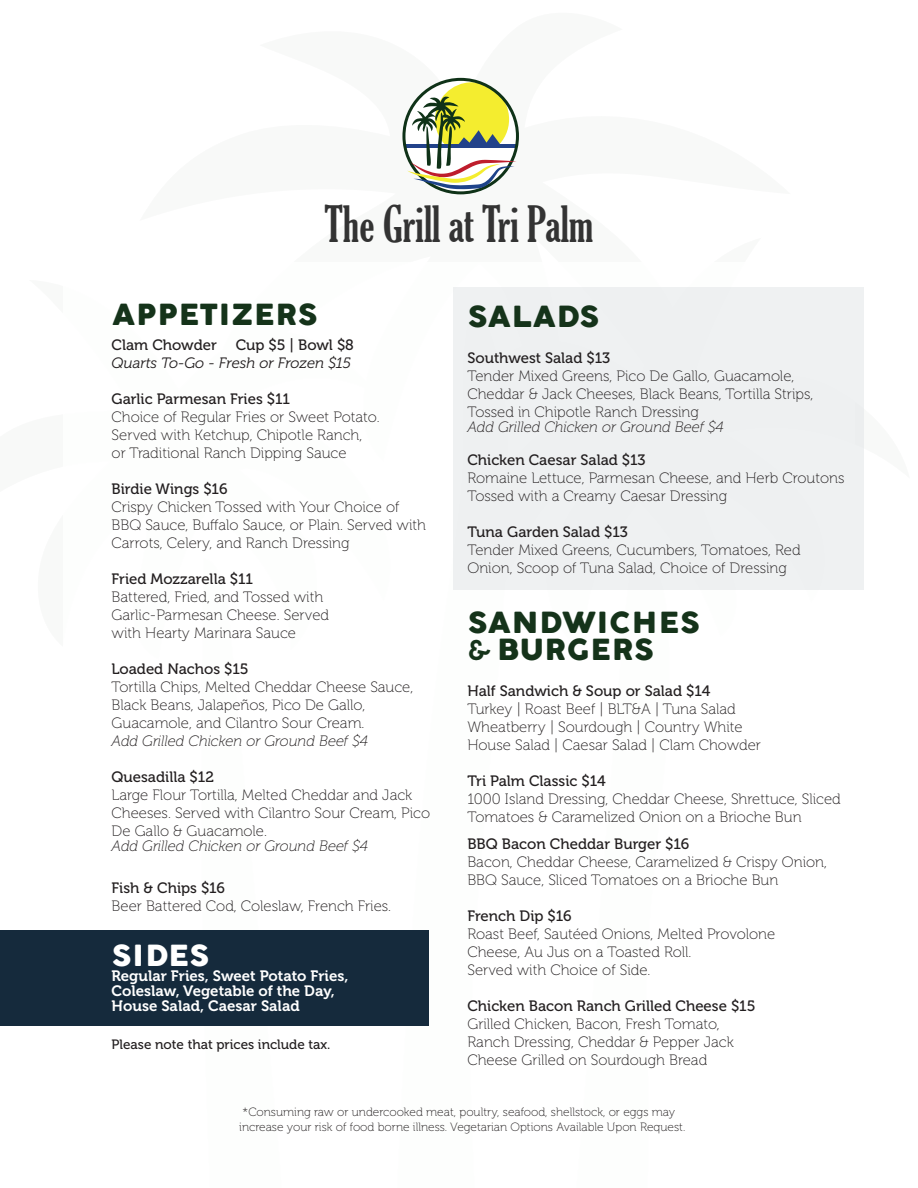
<style>
.page{position:relative;width:918px;height:1188px;background:#fff}
.page>*{position:absolute;margin:0;border:0;box-sizing:border-box;transform-origin:0 0}
.t1{font:extra-condensed 48px "Gloucester";color:#333}
.t2{font:700 43.5px "Coco Gothic Small Caps";color:#15331a}
.t3{font:700 43.5px "Coco Gothic Small Caps";color:#fff}
.t4{font:15px/18px "Museo 100";color:#231f20}
.t5{font:15px "Museo 500";color:#231f20}
.t6{font:italic 15px "Museo 100";color:#231f20}
.t7{font:15px/15px "Museo 700";color:#fff}
.t8{font:italic 15px "Museo 300";color:#231f20}
.t9{font:13.5px "Museo 500";color:#231f20}
.t10{font:12px "Museo 100";color:#231f20}
.s1{font-size:27px}
</style>
<div class="page">
<svg style="left:402px;top:78px;width:117px;height:116px"></svg>
<div style="left:453px;top:287px;width:411px;height:303px;background:#eef0f1"></div>
<div style="left:0;top:931px;width:428px;height:95px;background:#152a3c"></div>
<p class="t1" style="left:325px;top:197px;width:270px">The Grill at Tri Palm</p>
<p class="t2" style="left:112px;top:280px;width:207px">appetizers</p>
<p class="t5" style="left:112px;top:337px;width:107px">Clam Chowder</p>
<p class="t5" style="left:236px;top:337px;width:120px">Cup $5 | Bowl $8</p>
<p class="t8" style="left:112px;top:355px;width:241px">Quarts To-Go - Fresh or Frozen $15</p>
<p class="t5" style="left:112px;top:391px;width:180px">Garlic Parmesan Fries $11</p>
<p class="t4" style="left:112px;top:409px;width:270px">Choice of Regular Fries or Sweet Potato.</p>
<p class="t4" style="left:112px;top:427px;width:252px">Served with Ketchup, Chipotle Ranch,</p>
<p class="t4" style="left:112px;top:445px;width:237px">or Traditional Ranch Dipping Sauce</p>
<p class="t5" style="left:112px;top:481px;width:117px">Birdie Wings $16</p>
<p class="t4" style="left:112px;top:499px;width:316px">Crispy Chicken Tossed with Your Choice of<br>BBQ Sauce, Buffalo Sauce, or Plain. Served with<br>Carrots, Celery, and Ranch Dressing</p>
<p class="t5" style="left:112px;top:571px;width:143px">Fried Mozzarella $11</p>
<p class="t4" style="left:112px;top:589px;width:219px">Battered, Fried, and Tossed with<br>Garlic-Parmesan Cheese. Served</p>
<p class="t4" style="left:112px;top:625px;width:186px">with Hearty Marinara Sauce</p>
<p class="t5" style="left:112px;top:661px;width:139px">Loaded Nachos $15</p>
<p class="t4" style="left:112px;top:679px;width:303px">Tortilla Chips, Melted Cheddar Cheese Sauce,</p>
<p class="t4" style="left:112px;top:697px;width:255px">Black Beans, Jalapeños, Pico De Gallo,<br>Guacamole, and Cilantro Sour Cream.</p>
<p class="t6" style="left:112px;top:733px;width:258px">Add Grilled Chicken or Ground Beef $4</p>
<p class="t5" style="left:112px;top:769px;width:104px">Quesadilla $12</p>
<p class="t4" style="left:112px;top:787px;width:320px">Large Flour Tortilla, Melted Cheddar and Jack<br>Cheeses. Served with Cilantro Sour Cream, Pico<br>De Gallo &amp; Guacamole.</p>
<p class="t6" style="left:112px;top:838px;width:258px">Add Grilled Chicken or Ground Beef $4</p>
<p class="t5" style="left:112px;top:880px;width:115px">Fish &amp; Chips $16</p>
<p class="t4" style="left:112px;top:898px;width:281px">Beer Battered Cod, Coleslaw, French Fries.</p>
<p class="t3" style="left:112px;top:921px;width:100px">sides</p>
<p class="t7" style="left:112px;top:969px;width:238px">Regular Fries, Sweet Potato Fries,<br>Coleslaw, Vegetable of the Day,</p>
<p class="t7" style="left:112px;top:999px;width:190px">House Salad, Caesar Salad</p>
<p class="t9" style="left:112px;top:1037px;width:220px">Please note that prices include tax.</p>
<p class="t2" style="left:467px;top:282px;width:134px">salads</p>
<p class="t5" style="left:467px;top:350px;width:144px">Southwest Salad $13</p>
<p class="t4" style="left:467px;top:367px;width:347px">Tender Mixed Greens, Pico De Gallo, Guacamole,<br>Cheddar &amp; Jack Cheeses, Black Beans, Tortilla Strips,<br>Tossed in Chipotle Ranch Dressing</p>
<p class="t6" style="left:467px;top:419px;width:258px">Add Grilled Chicken or Ground Beef $4</p>
<p class="t5" style="left:467px;top:452px;width:180px">Chicken Caesar Salad $13</p>
<p class="t4" style="left:467px;top:469px;width:379px">Romaine Lettuce, Parmesan Cheese, and Herb Croutons<br>Tossed with a Creamy Caesar Dressing</p>
<p class="t5" style="left:467px;top:524px;width:162px">Tuna Garden Salad $13</p>
<p class="t4" style="left:467px;top:541px;width:335px">Tender Mixed Greens, Cucumbers, Tomatoes, Red</p>
<p class="t4" style="left:467px;top:559px;width:321px">Onion, Scoop of Tuna Salad, Choice of Dressing</p>
<p class="t2" style="left:467px;top:588px;width:234px">sandwiches</p>
<p class="t2" style="left:467px;top:615px;width:188px"><span class="s1">&amp;</span> burgers</p>
<p class="t5" style="left:467px;top:683px;width:244px">Half Sandwich &amp; Soup or Salad $14</p>
<p class="t4" style="left:467px;top:700px;width:270px">Turkey | Roast Beef | BLT&amp;A | Tuna Salad</p>
<p class="t4" style="left:467px;top:718px;width:277px">Wheatberry | Sourdough | Country White</p>
<p class="t4" style="left:467px;top:736px;width:295px">House Salad | Caesar Salad | Clam Chowder</p>
<p class="t5" style="left:467px;top:773px;width:140px">Tri Palm Classic $14</p>
<p class="t4" style="left:467px;top:790px;width:375px">1000 Island Dressing, Cheddar Cheese, Shrettuce, Sliced<br>Tomatoes &amp; Caramelized Onion on a Brioche Bun</p>
<p class="t5" style="left:467px;top:836px;width:223px">BBQ Bacon Cheddar Burger $16</p>
<p class="t4" style="left:467px;top:853px;width:361px">Bacon, Cheddar Cheese, Caramelized &amp; Crispy Onion,<br>BBQ Sauce, Sliced Tomatoes on a Brioche Bun</p>
<p class="t5" style="left:467px;top:908px;width:106px">French Dip $16</p>
<p class="t4" style="left:467px;top:925px;width:309px">Roast Beef, Sautéed Onions, Melted Provolone</p>
<p class="t4" style="left:467px;top:943px;width:226px">Cheese, Au Jus on a Toasted Roll.<br>Served with Choice of Side.</p>
<p class="t5" style="left:467px;top:998px;width:290px">Chicken Bacon Ranch Grilled Cheese $15</p>
<p class="t4" style="left:467px;top:1015px;width:254px">Grilled Chicken, Bacon, Fresh Tomato,</p>
<p class="t4" style="left:467px;top:1033px;width:268px">Ranch Dressing, Cheddar &amp; Pepper Jack</p>
<p class="t4" style="left:467px;top:1051px;width:241px">Cheese Grilled on Sourdough Bread</p>
<p class="t10" style="left:243px;top:1106px;width:434px">*Consuming raw or undercooked meat, poultry, seafood, shellstock, or eggs may</p>
<p class="t10" style="left:239px;top:1120px;width:448px">increase your risk of food borne illness. Vegetarian Options Available Upon Request.</p>
</div>
